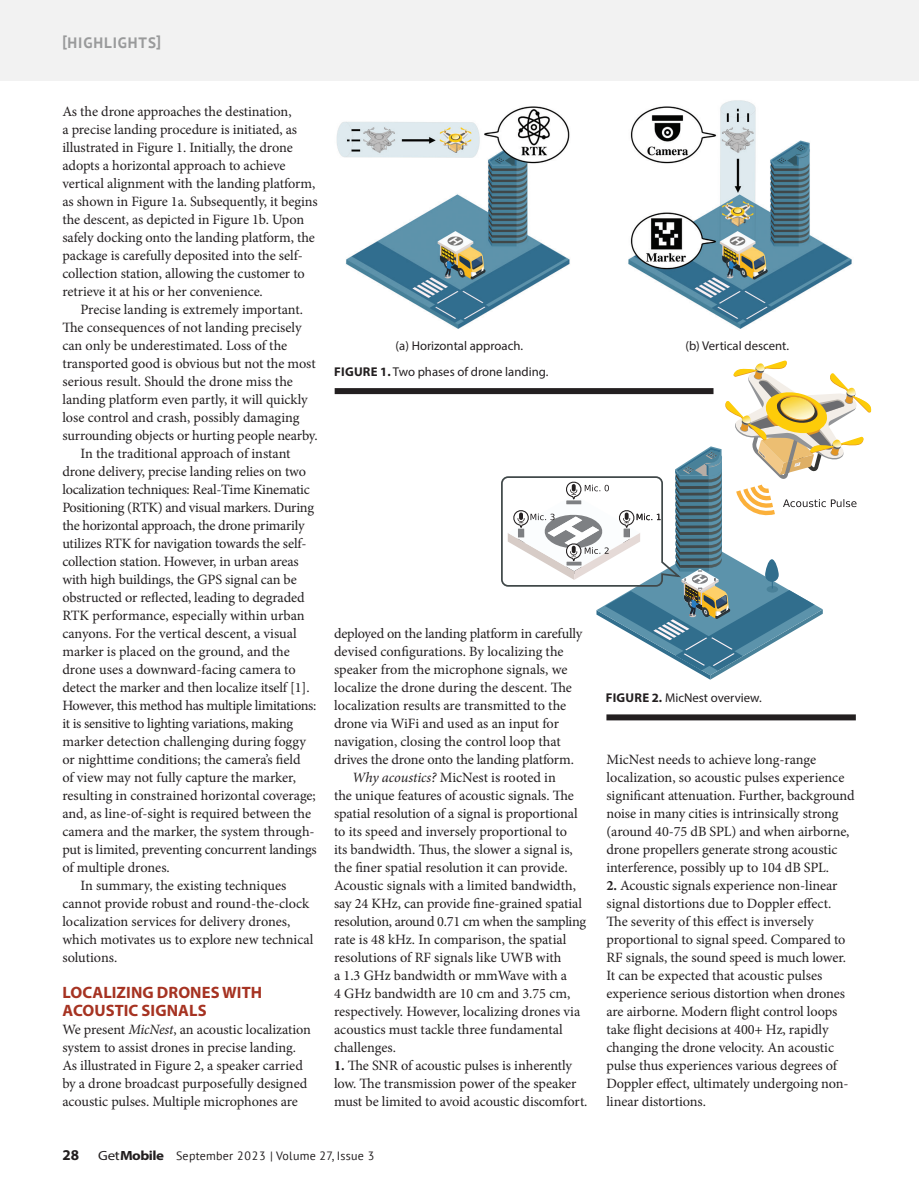
<style>
.page{position:relative;width:919px;height:1189px;background:#fff}
.page>*{position:absolute;margin:0;border:0;box-sizing:border-box;transform-origin:0 0}
.t1{font:700 16.5px/18px "Myriad Pro";letter-spacing:.005em;color:#a63322}
.t2{font:700 15px "PT Sans";letter-spacing:.06em;color:#999a9b}
.t3{font:700 15px "Myriad Pro";color:#231f20}
.t4{font:14.25px/18px "Minion Pro";letter-spacing:-.005em;color:#231f20}
.t5{font:14.25px "Minion Pro";letter-spacing:-.025em;color:#231f20}
.t6{font:12.75px "Myriad Pro";color:#231f20}
.t7{font:12px "PT Sans";letter-spacing:.02em;color:#231f20}
.s1{font-style:italic}
.s2{font-weight:700}
.s3{font-family:"Myriad Pro";font-size:13.35px}
.s4{font-family:"Myriad Pro";font-weight:700;font-size:13.35px}
</style>
<div class="page">
<div style="left:0;top:0;width:918px;height:80px;background:#f2f2f2"></div>
<div style="left:334px;top:388px;width:379px;height:6px;background:#231f20"></div>
<div style="left:606px;top:714px;width:249px;height:6px;background:#231f20"></div>
<img style="left:336px;top:100px;width:516px;height:229px">
<svg style="left:501px;top:360px;width:370px;height:319px"></svg>
<p class="t2" style="left:62px;top:33px;width:100px">[HIGHLIGHTS]</p>
<p class="t4" style="left:62px;top:102px;width:256px">As the drone approaches the destination,<br>a precise landing procedure is initiated, as illustrated in Figure 1. Initially, the drone adopts a horizontal approach to achieve vertical alignment with the landing platform, as shown in Figure 1a. Subsequently, it begins the descent, as depicted in Figure 1b. Upon safely docking onto the landing platform, the package is carefully deposited into the self&shy;collection station, allowing the customer to retrieve it at his or her convenience.</p>
<p class="t4" style="left:80px;top:300px;width:224px">Precise landing is extremely important.</p>
<p class="t4" style="left:62px;top:318px;width:240px">The consequences of not landing precisely</p>
<p class="t4" style="left:62px;top:336px;width:226px">can only be underestimated. Loss of the</p>
<p class="t4" style="left:62px;top:354px;width:255px">transported good is obvious but not the most</p>
<p class="t4" style="left:62px;top:372px;width:232px">serious result. Should the drone miss the</p>
<p class="t4" style="left:62px;top:390px;width:247px">landing platform even partly, it will quickly</p>
<p class="t4" style="left:62px;top:408px;width:238px">lose control and crash, possibly damaging</p>
<p class="t4" style="left:62px;top:426px;width:256px">surrounding objects or hurting people nearby.</p>
<p class="t4" style="left:80px;top:444px;width:212px">In the traditional approach of instant</p>
<p class="t4" style="left:62px;top:462px;width:245px">drone delivery, precise landing relies on two</p>
<p class="t4" style="left:62px;top:480px;width:249px">localization techniques: Real-Time Kinematic</p>
<p class="t4" style="left:62px;top:498px;width:253px">Positioning (RTK) and visual markers. During</p>
<p class="t5" style="left:62px;top:515px;width:243px">the horizontal approach, the drone primarily</p>
<p class="t4" style="left:62px;top:534px;width:246px">utilizes RTK for navigation towards the self-</p>
<p class="t4" style="left:62px;top:552px;width:238px">collection station. However, in urban areas</p>
<p class="t4" style="left:62px;top:570px;width:236px">with high buildings, the GPS signal can be</p>
<p class="t4" style="left:62px;top:588px;width:243px">obstructed or reflected, leading to degraded</p>
<p class="t4" style="left:62px;top:606px;width:244px">RTK performance, especially within urban</p>
<p class="t4" style="left:62px;top:624px;width:236px">canyons. For the vertical descent, a visual</p>
<p class="t4" style="left:62px;top:642px;width:229px">marker is placed on the ground, and the</p>
<p class="t4" style="left:62px;top:660px;width:235px">drone uses a downward-facing camera to</p>
<p class="t4" style="left:62px;top:678px;width:249px">detect the marker and then localize itself [1].</p>
<p class="t5" style="left:62px;top:695px;width:255px">However, this method has multiple limitations:</p>
<p class="t4" style="left:62px;top:714px;width:232px">it is sensitive to lighting variations, making</p>
<p class="t4" style="left:62px;top:732px;width:245px">marker detection challenging during foggy</p>
<p class="t4" style="left:62px;top:750px;width:240px">or nighttime conditions; the camera’s field</p>
<p class="t4" style="left:62px;top:768px;width:235px">of view may not fully capture the marker,</p>
<p class="t4" style="left:62px;top:786px;width:255px">resulting in constrained horizontal coverage;</p>
<p class="t4" style="left:62px;top:804px;width:250px">and, as line-of-sight is required between the</p>
<p class="t4" style="left:62px;top:822px;width:254px">camera and the marker, the system through-</p>
<p class="t4" style="left:62px;top:840px;width:256px">put is limited, preventing concurrent landings</p>
<p class="t4" style="left:62px;top:858px;width:109px">of multiple drones.</p>
<p class="t4" style="left:80px;top:876px;width:207px">In summary, the existing techniques</p>
<p class="t4" style="left:62px;top:894px;width:248px">cannot provide robust and round-the-clock</p>
<p class="t4" style="left:62px;top:912px;width:229px">localization services for delivery drones,</p>
<p class="t4" style="left:62px;top:930px;width:252px">which motivates us to explore new technical</p>
<p class="t4" style="left:62px;top:948px;width:56px">solutions.</p>
<p class="t1" style="left:62px;top:982px;width:201px">LOCALIZING DRONES WITH<br>ACOUSTIC SIGNALS</p>
<p class="t4" style="left:62px;top:1020px;width:250px">We present <span class="s1">MicNest</span>, an acoustic localization system to assist drones in precise landing.<br>As illustrated in Figure 2, a speaker carried by a drone broadcast purposefully designed acoustic pulses. Multiple microphones are</p>
<p class="t6" style="left:395px;top:338px;width:129px">(a) Horizontal approach.</p>
<p class="t6" style="left:685px;top:338px;width:105px">(b) Vertical descent.</p>
<p class="t6" style="left:334px;top:363px;width:215px"><span class="s2">FIGURE 1.</span> Two phases of drone landing.</p>
<p class="t4" style="left:334px;top:624px;width:250px">deployed on the landing platform in carefully</p>
<p class="t4" style="left:334px;top:642px;width:231px">devised configurations. By localizing the</p>
<p class="t4" style="left:334px;top:660px;width:235px">speaker from the microphone signals, we</p>
<p class="t4" style="left:334px;top:678px;width:239px">localize the drone during the descent. The</p>
<p class="t4" style="left:334px;top:696px;width:234px">localization results are transmitted to the</p>
<p class="t4" style="left:334px;top:714px;width:226px">drone via WiFi and used as an input for</p>
<p class="t4" style="left:334px;top:732px;width:228px">navigation, closing the control loop that</p>
<p class="t4" style="left:334px;top:750px;width:241px">drives the drone onto the landing platform.</p>
<p class="t4" style="left:352px;top:768px;width:205px"><span class="s1">Why acoustics?</span> MicNest is rooted in</p>
<p class="t4" style="left:334px;top:786px;width:241px">the unique features of acoustic signals. The</p>
<p class="t4" style="left:334px;top:804px;width:245px">spatial resolution of a signal is proportional</p>
<p class="t4" style="left:334px;top:822px;width:234px">to its speed and inversely proportional to</p>
<p class="t4" style="left:334px;top:840px;width:240px">its bandwidth. Thus, the slower a signal is,</p>
<p class="t4" style="left:334px;top:858px;width:235px">the finer spatial resolution it can provide.</p>
<p class="t4" style="left:334px;top:876px;width:243px">Acoustic signals with a limited bandwidth,</p>
<p class="t4" style="left:334px;top:894px;width:249px">say 24 KHz, can provide fine-grained spatial</p>
<p class="t5" style="left:334px;top:911px;width:253px">resolution, around 0.71 cm when the sampling</p>
<p class="t4" style="left:334px;top:930px;width:234px">rate is 48 kHz. In comparison, the spatial</p>
<p class="t4" style="left:334px;top:948px;width:229px">resolutions of RF signals like UWB with</p>
<p class="t4" style="left:334px;top:966px;width:234px">a 1.3 GHz bandwidth or mmWave with a</p>
<p class="t4" style="left:334px;top:984px;width:238px">4 GHz bandwidth are 10 cm and 3.75 cm,</p>
<p class="t4" style="left:334px;top:1002px;width:248px">respectively. However, localizing drones via</p>
<p class="t4" style="left:334px;top:1020px;width:230px">acoustics must tackle three fundamental</p>
<p class="t4" style="left:334px;top:1038px;width:63px">challenges.</p>
<p class="t4" style="left:334px;top:1056px;width:255px"><span class="s2">1.</span> The SNR of acoustic pulses is inherently low. The transmission power of the speaker must be limited to avoid acoustic discomfort.</p>
<p class="t6" style="left:605px;top:689px;width:157px"><span class="s2">FIGURE 2.</span> MicNest overview.</p>
<p class="t4" style="left:606px;top:750px;width:250px">MicNest needs to achieve long-range localization, so acoustic pulses experience significant attenuation. Further, background noise in many cities is intrinsically strong (around 40-75 dB SPL) and when airborne, drone propellers generate strong acoustic interference, possibly up to 104 dB SPL.</p>
<p class="t4" style="left:606px;top:876px;width:243px"><span class="s2">2.</span> Acoustic signals experience non-linear signal distortions due to Doppler effect.<br>The severity of this effect is inversely proportional to signal speed. Compared to RF signals, the sound speed is much lower.<br>It can be expected that acoustic pulses experience serious distortion when drones are airborne. Modern flight control loops take flight decisions at 400+ Hz, rapidly changing the drone velocity. An acoustic pulse thus experiences various degrees of Doppler effect, ultimately undergoing non&shy;linear distortions.</p>
<p class="t3" style="left:62px;top:1145px;width:18px">28</p>
<p class="t7" style="left:98px;top:1147px;width:277px"><span class="s3">Get</span><span class="s4">Mobile</span> September 2023 | Volume 27, Issue 3</p>
</div>
